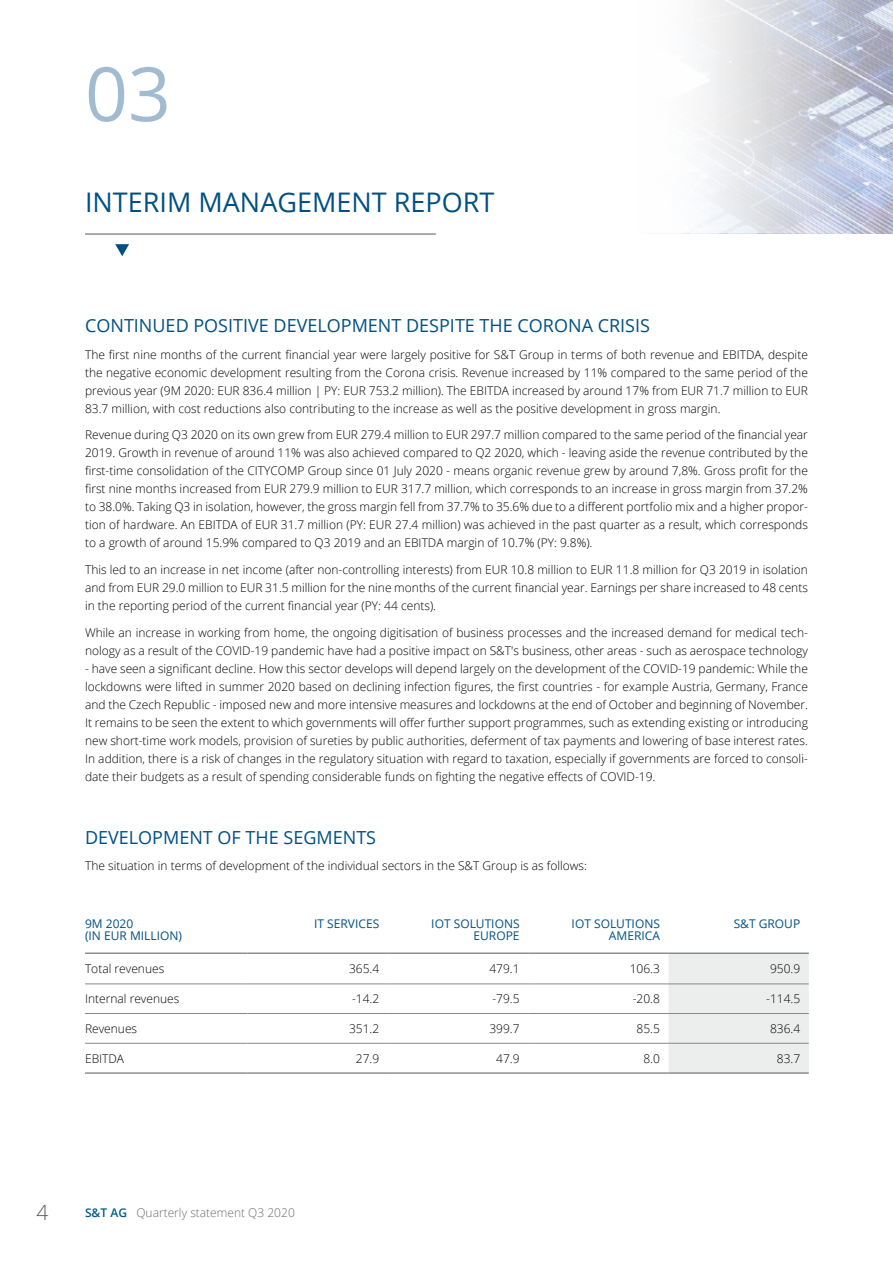
<style>
.page{position:relative;width:893px;height:1263px;background:#fff}
.page>*{position:absolute;margin:0;border:0;box-sizing:border-box;transform-origin:0 0}
.t1{font:75px "Open Sans";color:#a1bbd0}
.t2{font:27px "Open Sans";color:#005083}
.t3{font:300 21px "Open Sans";color:#58585a}
.t4{font:18px "Open Sans";color:#005083}
.t5{font:300 12px/18px "Open Sans";color:#000;text-align:justify}
.t6{font:12px/12px "Open Sans";color:#005083;text-align:right}
.t7{font:300 12px "Open Sans";color:#6b6c6e}
.s1{font-weight:600;color:#005c8d}
</style>
<div class="page">
<hr style="left:85px;top:234px;width:351px;height:1px;background:#58585a">
<svg style="left:115px;top:244px;width:14px;height:12px"></svg>
<svg style="left:702px;top:0;width:191px;height:233px;background:#d3d6e1"></svg>
<div style="left:668px;top:954px;width:141px;height:119px;background:#eceded"></div>
<hr style="left:85px;top:1013px;width:162px;height:1px;background:#87888a">
<hr style="left:247px;top:1013px;width:141px;height:1px;background:#87888a">
<hr style="left:388px;top:1013px;width:140px;height:1px;background:#87888a">
<hr style="left:528px;top:1013px;width:140px;height:1px;background:#87888a">
<hr style="left:668px;top:1013px;width:141px;height:1px;background:#87888a">
<hr style="left:85px;top:1043px;width:162px;height:1px;background:#87888a">
<hr style="left:85px;top:1073px;width:162px;height:1px;background:#58585a">
<hr style="left:247px;top:1073px;width:141px;height:1px;background:#58585a">
<hr style="left:388px;top:1073px;width:140px;height:1px;background:#58585a">
<hr style="left:528px;top:1073px;width:140px;height:1px;background:#58585a">
<hr style="left:668px;top:1073px;width:141px;height:1px;background:#58585a">
<hr style="left:85px;top:984px;width:162px;height:1px;background:#87888a">
<hr style="left:247px;top:984px;width:141px;height:1px;background:#87888a">
<hr style="left:388px;top:984px;width:140px;height:1px;background:#87888a">
<hr style="left:528px;top:984px;width:140px;height:1px;background:#87888a">
<hr style="left:668px;top:984px;width:141px;height:1px;background:#87888a">
<hr style="left:247px;top:1043px;width:141px;height:1px;background:#87888a">
<hr style="left:388px;top:1043px;width:140px;height:1px;background:#87888a">
<hr style="left:528px;top:1043px;width:140px;height:1px;background:#87888a">
<hr style="left:668px;top:1043px;width:141px;height:1px;background:#87888a">
<hr style="left:388px;top:953px;width:140px;height:1px;background:#58585a">
<hr style="left:528px;top:953px;width:140px;height:1px;background:#58585a">
<hr style="left:668px;top:953px;width:141px;height:1px;background:#58585a">
<hr style="left:85px;top:953px;width:162px;height:1px;background:#58585a">
<hr style="left:247px;top:953px;width:141px;height:1px;background:#58585a">
<h1 class="t1" style="left:85px;top:43px;width:87px">03</h1>
<h2 class="t2" style="left:85px;top:184px;width:411px">INTERIM MANAGEMENT REPORT</h2>
<h3 class="t4" style="left:85px;top:314px;width:566px">CONTINUED POSITIVE DEVELOPMENT DESPITE THE CORONA CRISIS</h3>
<p class="t5" style="left:85px;top:345px;width:724px">The first nine months of the current financial year were largely positive for S&amp;T Group in terms of both revenue and EBITDA, despite the negative economic development resulting from the Corona crisis. Revenue increased by 11% compared to the same period of the previous year (9M 2020: EUR 836.4 million | PY: EUR 753.2 million). The EBITDA increased by around 17% from EUR 71.7 million to EUR 83.7 million, with cost reductions also contributing to the increase as well as the positive development in gross margin.</p>
<p class="t5" style="left:85px;top:426px;width:724px">Revenue during Q3 2020 on its own grew from EUR 279.4 million to EUR 297.7 million compared to the same period of the financial year 2019. Growth in revenue of around 11% was also achieved compared to Q2 2020, which - leaving aside the revenue contributed by the first-time consolidation of the CITYCOMP Group since 01 July 2020 - means organic revenue grew by around 7,8%. Gross profit for the first nine months increased from EUR 279.9 million to EUR 317.7 million, which corresponds to an increase in gross margin from 37.2% to 38.0%. Taking Q3 in isolation, however, the gross margin fell from 37.7% to 35.6% due to a different portfolio mix and a higher propor&shy;tion of hardware. An EBITDA of EUR 31.7 million (PY: EUR 27.4 million) was achieved in the past quarter as a result, which corresponds to a growth of around 15.9% compared to Q3 2019 and an EBITDA margin of 10.7% (PY: 9.8%).</p>
<p class="t5" style="left:85px;top:560px;width:724px">This led to an increase in net income (after non-controlling interests) from EUR 10.8 million to EUR 11.8 million for Q3 2019 in isolation and from EUR 29.0 million to EUR 31.5 million for the nine months of the current financial year. Earnings per share increased to 48 cents in the reporting period of the current financial year (PY: 44 cents).</p>
<p class="t5" style="left:85px;top:623px;width:724px">While an increase in working from home, the ongoing digitisation of business processes and the increased demand for medical tech&shy;nology as a result of the COVID-19 pandemic have had a positive impact on S&amp;T's business, other areas - such as aerospace technology</p>
<p class="t5" style="left:85px;top:659px;width:724px">- have seen a significant decline. How this sector develops will depend largely on the development of the COVID-19 pandemic: While the lockdowns were lifted in summer 2020 based on declining infection figures, the first countries - for example Austria, Germany, France and the Czech Republic - imposed new and more intensive measures and lockdowns at the end of October and beginning of November.<br>It remains to be seen the extent to which governments will offer further support programmes, such as extending existing or introducing new short-time work models, provision of sureties by public authorities, deferment of tax payments and lowering of base interest rates.<br>In addition, there is a risk of changes in the regulatory situation with regard to taxation, especially if governments are forced to consoli&shy;date their budgets as a result of spending considerable funds on fighting the negative effects of COVID-19.</p>
<h3 class="t4" style="left:85px;top:825px;width:293px">DEVELOPMENT OF THE SEGMENTS</h3>
<p class="t5" style="left:85px;top:857px;width:503px">The situation in terms of development of the individual sectors in the S&amp;T Group is as follows:</p>
<p class="t6" style="left:85px;top:918px;width:98px;text-align:left">9M 2020<br>(IN EUR MILLION)</p>
<p class="t6" style="left:314px;top:918px;width:67px">IT SERVICES</p>
<p class="t6" style="left:431px;top:918px;width:90px">IOT SOLUTIONS<br>EUROPE</p>
<p class="t6" style="left:572px;top:918px;width:90px">IOT SOLUTIONS<br>AMERICA</p>
<p class="t6" style="left:734px;top:918px;width:68px">S&amp;T GROUP</p>
<p class="t5" style="left:85px;top:959px;width:81px">Total revenues</p>
<p class="t5" style="left:349px;top:959px;width:32px">365.4</p>
<p class="t5" style="left:489px;top:959px;width:32px">479.1</p>
<p class="t5" style="left:630px;top:959px;width:32px">106.3</p>
<p class="t5" style="left:770px;top:959px;width:32px">950.9</p>
<p class="t5" style="left:85px;top:989px;width:96px">Internal revenues</p>
<p class="t5" style="left:352px;top:989px;width:29px">-14.2</p>
<p class="t5" style="left:492px;top:989px;width:29px">-79.5</p>
<p class="t5" style="left:633px;top:989px;width:29px">-20.8</p>
<p class="t5" style="left:766px;top:989px;width:36px">-114.5</p>
<p class="t5" style="left:85px;top:1019px;width:54px">Revenues</p>
<p class="t5" style="left:349px;top:1019px;width:32px">351.2</p>
<p class="t5" style="left:489px;top:1019px;width:32px">399.7</p>
<p class="t5" style="left:637px;top:1019px;width:25px">85.5</p>
<p class="t5" style="left:770px;top:1019px;width:32px">836.4</p>
<p class="t5" style="left:85px;top:1049px;width:41px">EBITDA</p>
<p class="t5" style="left:356px;top:1049px;width:25px">27.9</p>
<p class="t5" style="left:496px;top:1049px;width:25px">47.9</p>
<p class="t5" style="left:643px;top:1049px;width:18px">8.0</p>
<p class="t5" style="left:777px;top:1049px;width:25px">83.7</p>
<h3 class="t3" style="left:37px;top:1197px;width:13px">4</h3>
<p class="t7" style="left:85px;top:1204px;width:211px"><span class="s1">S&amp;T AG</span> Quarterly statement Q3 2020</p>
</div>
